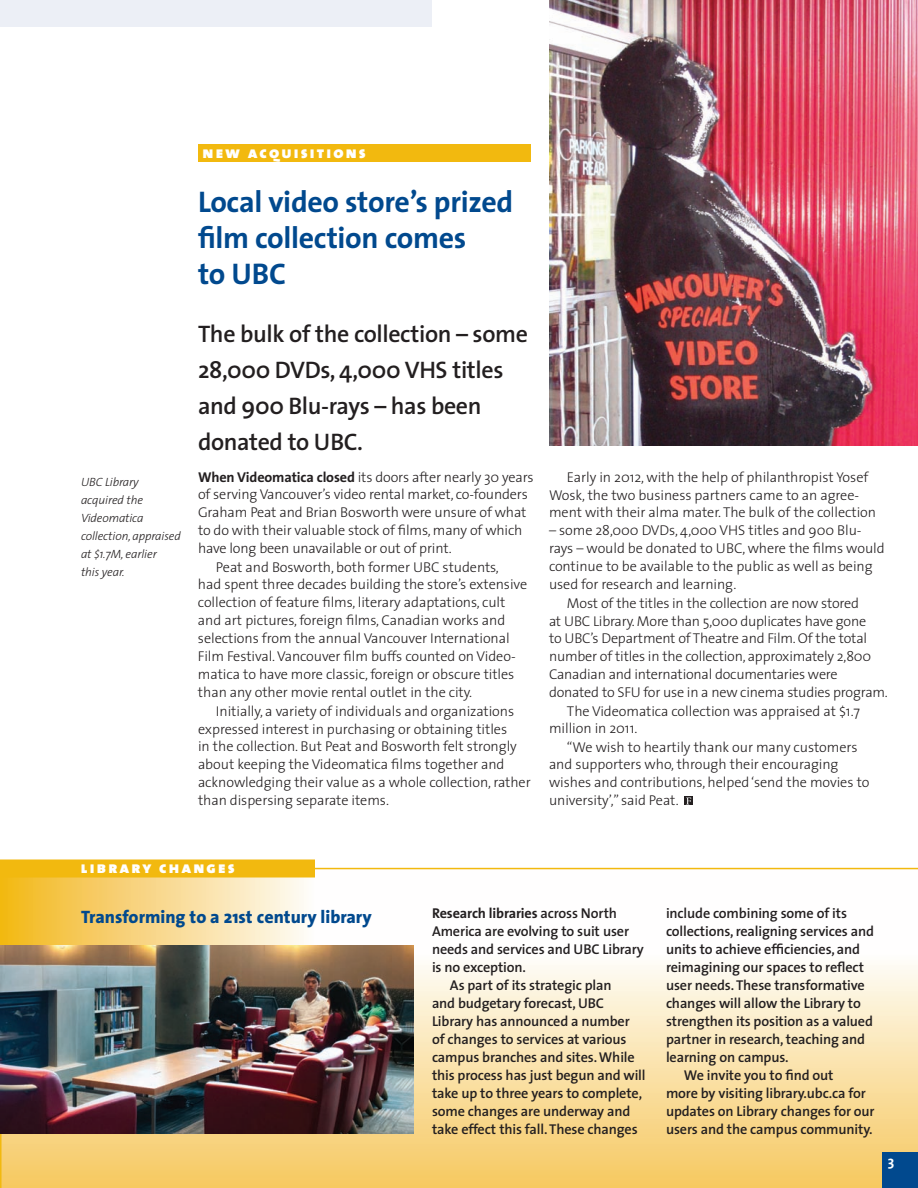
<style>
.page{position:relative;width:918px;height:1188px;background:#fff}
.page>*{position:absolute;margin:0;border:0;box-sizing:border-box;transform-origin:0 0}
.a_-_head_-_L1{font:700 30px/36px "The Sans";letter-spacing:-.01em;color:#01498e}
.a_-_text_-_intro{font:600 24px/36px "The Sans";letter-spacing:-.015em;color:#231f20}
.b_-_sidebar_-_Head_M{font:800 18px "The Sans";color:#01498e}
.a_-_head_-_sections{font:16.5px "The Sans Black Caps";letter-spacing:.13em;color:#fff}
.a_-_text_-_regular{font:300 14.25px/18px "The Sans";letter-spacing:-.005em;color:#231f20}
.b_-_sidebar_-_text{font:600 14.25px/18px "The Sans";letter-spacing:-.01em;color:#231f20}
.b_-_sidebar_-_text-2{font:300 14.25px/18px "The Sans";letter-spacing:-.01em;color:#231f20}
.z_-_pholio{font:700 14.25px "The Sans";color:#fff}
.c_-_caption_-_photos{font:italic 300 12px/18px "The Sans";letter-spacing:-.01em;color:#231f20}
.s1{font-weight:700}
</style>
<div class="page">
<svg style="left:0;top:868px;width:918px;height:320px"></svg>
<div style="left:0;top:878px;width:315px;height:67px;background:linear-gradient(to right,#f3b61a,#fefbfc)"></div>
<div style="left:1px;top:860px;width:313px;height:17px;background:#f2b90f"></div>
<div style="left:0;top:860px;width:315px;height:18px;border:2px solid #f2b90f"></div>
<div style="left:882px;top:1152px;width:36px;height:36px;background:#01498e"></div>
<div style="left:0;top:0;width:432px;height:27px;background:#eceff6"></div>
<div style="left:198px;top:144px;width:333px;height:18px;background:#f2b90f"></div>
<svg style="left:684px;top:796px;width:9px;height:9px"></svg>
<svg style="left:686px;top:798px;width:5px;height:6px"></svg>
<img style="left:549px;top:0;width:369px;height:446px">
<img style="left:0;top:945px;width:414px;height:189px">
<p class="a_-_head_-_sections" style="left:202px;top:141px;width:165px">new acquisitions</p>
<p class="a_-_head_-_L1" style="left:198px;top:184px;width:317px">Local video store’s prized film collection comes<br>to UBC</p>
<p class="c_-_caption_-_photos" style="left:81px;top:473px;width:64px">UBC Library acquired the</p>
<p class="c_-_caption_-_photos" style="left:81px;top:509px;width:64px">Videomatica</p>
<p class="c_-_caption_-_photos" style="left:81px;top:527px;width:101px">collection, appraised at $1.7M, earlier</p>
<p class="c_-_caption_-_photos" style="left:81px;top:563px;width:45px">this year.</p>
<p class="a_-_text_-_intro" style="left:198px;top:316px;width:332px">The bulk of the collection – some<br>28,000 DVDs, 4,000 VHS titles and 900 Blu-rays – has been donated to UBC.</p>
<p class="b_-_sidebar_-_text-2" style="left:198px;top:468px;width:337px"><span class="s1">When Videomatica closed</span> its doors after nearly 30 years of serving Vancouver’s video rental market, co-founders Graham Peat and Brian Bosworth were unsure of what to do with their valuable stock of films, many of which have long been unavailable or out of print.</p>
<p class="a_-_text_-_regular" style="left:198px;top:558px;width:331px;text-indent:18px">Peat and Bosworth, both former UBC students,<br>had spent three decades building the store’s extensive collection of feature films, literary adaptations, cult and art pictures, foreign films, Canadian works and selections from the annual Vancouver International Film Festival. Vancouver film buffs counted on Video&shy;matica to have more classic, foreign or obscure titles than any other movie rental outlet in the city.</p>
<p class="a_-_text_-_regular" style="left:198px;top:702px;width:334px;text-indent:18px">Initially, a variety of individuals and organizations expressed interest in purchasing or obtaining titles<br>in the collection. But Peat and Bosworth felt strongly about keeping the Videomatica films together and acknowledging their value as a whole collection, rather than dispersing separate items.</p>
<p class="a_-_text_-_regular" style="left:549px;top:468px;width:329px;text-indent:18px">Early in 2012, with the help of philanthropist Yosef<br>Wosk, the two business partners came to an agree&shy;ment with their alma mater. The bulk of the collection</p>
<p class="a_-_text_-_regular" style="left:549px;top:522px;width:337px">– some 28,000 DVDs, 4,000 VHS titles and 900 Blu&shy;rays – would be donated to UBC, where the films would continue to be available to the public as well as being used for research and learning.</p>
<p class="a_-_text_-_regular" style="left:549px;top:594px;width:340px;text-indent:18px">Most of the titles in the collection are now stored<br>at UBC Library. More than 5,000 duplicates have gone<br>to UBC’s Department of Theatre and Film. Of the total number of titles in the collection, approximately 2,800<br>Canadian and international documentaries were donated to SFU for use in a new cinema studies program.</p>
<p class="a_-_text_-_regular" style="left:549px;top:702px;width:313px;text-indent:18px">The Videomatica collection was appraised at $1.7 million in 2011.</p>
<p class="a_-_text_-_regular" style="left:549px;top:738px;width:322px;text-indent:18px">“We wish to heartily thank our many customers and supporters who, through their encouraging wishes and contributions, helped ‘send the movies to university’,” said Peat.</p>
<p class="a_-_head_-_sections" style="left:81px;top:857px;width:155px">library changes</p>
<p class="b_-_sidebar_-_Head_M" style="left:81px;top:905px;width:292px">Transforming to a 21st century library</p>
<p class="b_-_sidebar_-_text" style="left:432px;top:904px;width:213px"><span class="s1">Research libraries</span> across North<br>America are evolving to suit user needs and services and UBC Library is no exception.</p>
<p class="b_-_sidebar_-_text" style="left:432px;top:976px;width:215px;text-indent:18px">As part of its strategic plan<br>and budgetary forecast, UBC<br>Library has announced a number of changes to services at various campus branches and sites. While this process has just begun and will take up to three years to complete, some changes are underway and take effect this fall. These changes</p>
<p class="b_-_sidebar_-_text" style="left:666px;top:904px;width:210px">include combining some of its collections, realigning services and units to achieve efficiencies, and reimagining our spaces to reflect user needs. These transformative changes will allow the Library to strengthen its position as a valued partner in research, teaching and learning on campus.</p>
<p class="b_-_sidebar_-_text" style="left:666px;top:1066px;width:210px;text-indent:18px">We invite you to find out<br>more by visiting library.ubc.ca for updates on Library changes for our users and the campus community.</p>
<p class="z_-_pholio" style="left:888px;top:1152px;width:8px">3</p>
</div>
